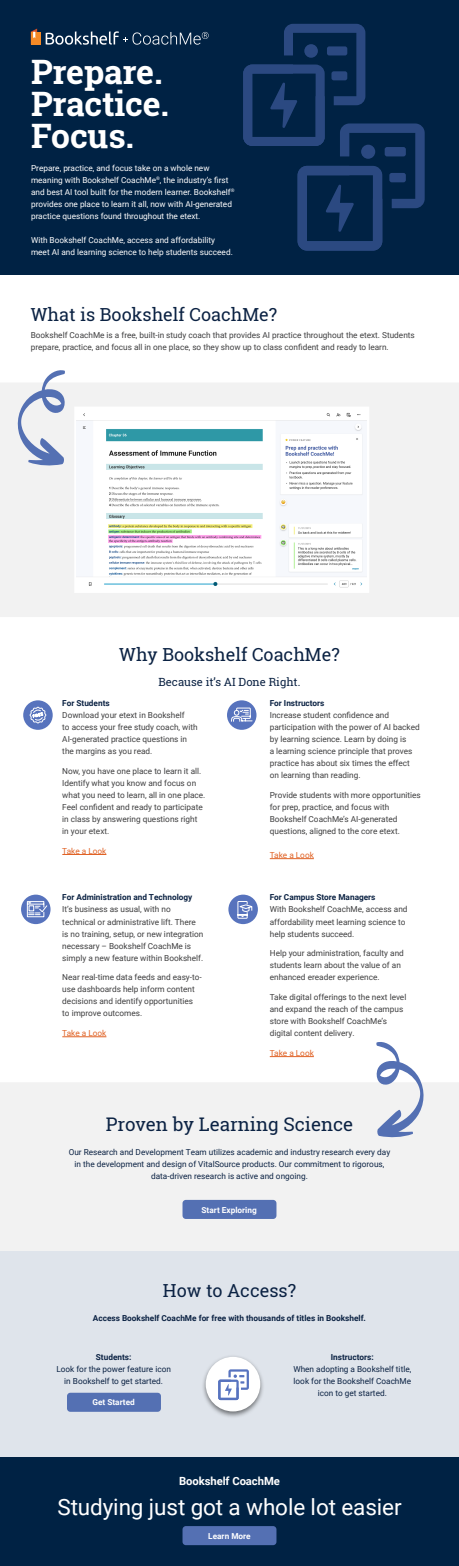
<style>
.page{position:relative;width:459px;height:1566px;background:#fff}
.page>*{position:absolute;margin:0;border:0;box-sizing:border-box;transform-origin:0 0}
.t1{font:700 33.67px/32px "Roboto Slab";letter-spacing:-.005em;color:#fff}
.t2{font:22.5px "Roboto";letter-spacing:-.005em;color:#fff}
.t3{font:18.75px "Roboto Slab";color:#0b2243}
.t4{font:18px "Roboto Slab";color:#0b2243}
.t5{font:11.25px "Roboto Slab";color:#0b2243}
.t6{font:700 11.25px "Roboto";letter-spacing:-.005em;color:#fff}
.t7{font:8.25px/12px "Roboto";color:#3e3e3f}
.t8{font:8.25px/12px "Roboto";color:#0b2243;text-align:center}
.t9{font:8.25px/12px "Roboto";color:#fff}
.t10{font:700 8.25px "Roboto";color:#0b2243}
.t11{font:8.25px "Roboto";color:#e06225}
.t12{font:700 8.25px "Roboto";color:#fff}
.s1{font-weight:700;color:#0b2243}
.s2{font-weight:700}
</style>
<div class="page">
<div style="left:0;top:1083px;width:459px;height:168px;background:#f2f2f2"></div>
<div style="left:0;top:383px;width:459px;height:234px;background:#f2f2f2"></div>
<div style="left:0;top:0;width:459px;height:275px;background:#024"></div>
<div style="left:31px;top:32px;width:9px;height:12px;background:#f58a26"></div>
<svg style="left:31px;top:29px;width:6px;height:9px"></svg>
<svg style="left:133px;top:32px;width:76px;height:13px"></svg>
<svg style="left:46px;top:31px;width:81px;height:14px"></svg>
<svg style="left:243px;top:24px;width:182px;height:227px"></svg>
<img style="left:77px;top:409px;width:290px;height:181px">
<hr style="left:62px;top:854px;width:44px;height:1px;background:#e06225">
<hr style="left:270px;top:858px;width:44px;height:1px;background:#e06225">
<div style="left:227px;top:700px;width:29px;height:30px;background:#5773bd;border-radius:50%"></div>
<svg style="left:231px;top:707px;width:22px;height:15px"></svg>
<hr style="left:62px;top:1037px;width:44px;height:1px;background:#e06225">
<svg style="left:21px;top:895px;width:30px;height:29px"></svg>
<svg style="left:27px;top:901px;width:21px;height:16px"></svg>
<hr style="left:270px;top:1056px;width:44px;height:1px;background:#e06225">
<div style="left:228px;top:895px;width:30px;height:29px;background:#5773bd;border-radius:50%"></div>
<svg style="left:237px;top:901px;width:16px;height:18px"></svg>
<div style="left:23px;top:700px;width:30px;height:30px;background:#5773bd;border-radius:50%"></div>
<svg style="left:29px;top:706px;width:18px;height:18px"></svg>
<svg style="left:376px;top:1042px;width:50px;height:96px"></svg>
<svg style="left:16px;top:370px;width:49px;height:96px"></svg>
<div style="left:0;top:1251px;width:459px;height:217px;background:#dfe4eb"></div>
<div style="left:0;top:1457px;width:459px;height:109px;background:#024"></div>
<div style="left:183px;top:1200px;width:93px;height:19px;background:#5470b3;border-radius:3px"></div>
<div style="left:67px;top:1393px;width:94px;height:19px;background:#5470b3;border-radius:3px"></div>
<img style="left:203px;top:1356px;width:60px;height:61px">
<div style="left:206px;top:1357px;width:54px;height:54px;background:#fff;border-radius:27px"></div>
<svg style="left:218px;top:1369px;width:31px;height:31px"></svg>
<div style="left:183px;top:1526px;width:93px;height:19px;background:#5470b3;border-radius:3px"></div>
<h1 class="t1" style="left:31px;top:55px;width:140px">Prepare.<br>Practice.<br>Focus.</h1>
<p class="t9" style="left:31px;top:161px;width:205px">Prepare, practice, and focus take on a whole new meaning with Bookshelf CoachMe<sup>®</sup>, the industry’s first and best AI tool built for the modern learner. Bookshelf<sup>® </sup>provides one place to learn it all, now with AI-generated practice questions found throughout the etext.</p>
<p class="t9" style="left:31px;top:233px;width:203px">With Bookshelf CoachMe, access and affordability meet AI and learning science to help students succeed.</p>
<h2 class="t4" style="left:31px;top:302px;width:248px">What is Bookshelf CoachMe?</h2>
<p class="t7" style="left:31px;top:328px;width:386px">Bookshelf CoachMe is a free, built-in study coach that provides AI practice throughout the etext. Students prepare, practice, and focus all in one place, so they show up to class confident and ready to learn.</p>
<h2 class="t4" style="left:119px;top:642px;width:222px">Why Bookshelf CoachMe?</h2>
<h3 class="t5" style="left:159px;top:674px;width:143px">Because it’s AI Done Right.</h3>
<h3 class="t10" style="left:62px;top:698px;width:49px">For Students</h3>
<p class="t7" style="left:62px;top:709px;width:137px">Download your etext in Bookshelf<br>to access your free study coach, with<br>AI-generated practice questions in the margins as you read.</p>
<p class="t7" style="left:62px;top:765px;width:145px">Now, you have one place to learn it all.<br>Identify what you know and focus on what you need to learn, all in one place.<br>Feel confident and ready to participate in class by answering questions right in your etext.</p>
<p class="t11" style="left:62px;top:845px;width:46px">Take a Look</p>
<p class="t7" style="left:62px;top:891px;width:142px"><span class="s1">For Administration and Technology </span>It’s business as usual, with no technical or administrative lift. There is no training, setup, or new integration necessary – Bookshelf CoachMe is simply a new feature within Bookshelf.</p>
<p class="t7" style="left:62px;top:971px;width:141px">Near real-time data feeds and easy-to&shy;use dashboards help inform content decisions and identify opportunities to improve outcomes.</p>
<p class="t11" style="left:62px;top:1027px;width:46px">Take a Look</p>
<h3 class="t10" style="left:270px;top:698px;width:56px">For Instructors</h3>
<p class="t7" style="left:270px;top:709px;width:152px">Increase student confidence and participation with the power of AI backed by learning science. Learn by doing is<br>a learning science principle that proves practice has about six times the effect on learning than reading.</p>
<p class="t7" style="left:270px;top:789px;width:153px">Provide students with more opportunities for prep, practice, and focus with Bookshelf CoachMe’s AI-generated questions, aligned to the core etext.</p>
<p class="t11" style="left:270px;top:849px;width:46px">Take a Look</p>
<p class="t7" style="left:270px;top:891px;width:139px"><span class="s1">For Campus Store Managers<br></span>With Bookshelf CoachMe, access and affordability meet learning science to help students succeed.</p>
<p class="t7" style="left:270px;top:947px;width:136px">Help your administration, faculty and students learn about the value of an enhanced ereader experience.</p>
<p class="t7" style="left:270px;top:991px;width:138px">Take digital offerings to the next level and expand the reach of the campus store with Bookshelf CoachMe’s digital content delivery.</p>
<p class="t11" style="left:270px;top:1047px;width:46px">Take a Look</p>
<h2 class="t3" style="left:106px;top:1111px;width:249px">Proven by Learning Science</h2>
<p class="t8" style="left:69px;top:1146px;width:323px">Our Research and Development Team utilizes academic and industry research every day in the development and design of VitalSource products. Our commitment to rigorous, data-driven research is active and ongoing.</p>
<p class="t12" style="left:202px;top:1204px;width:57px">Start Exploring</p>
<h2 class="t4" style="left:163px;top:1278px;width:135px">How to Access?</h2>
<p class="t10" style="left:93px;top:1312px;width:275px">Access Bookshelf CoachMe for free with thousands of titles in Bookshelf.</p>
<p class="t8" style="left:56px;top:1351px;width:116px"><span class="s2">Students:<br></span>Look for the power feature icon in Bookshelf to get started.</p>
<p class="t12" style="left:93px;top:1397px;width:44px">Get Started</p>
<p class="t8" style="left:293px;top:1351px;width:119px"><span class="s2">Instructors:<br></span>When adopting a Bookshelf title, look for the Bookshelf CoachMe icon to get started.</p>
<h3 class="t6" style="left:179px;top:1473px;width:102px">Bookshelf CoachMe</h3>
<h2 class="t2" style="left:57px;top:1491px;width:346px">Studying just got a whole lot easier</h2>
<p class="t12" style="left:208px;top:1530px;width:44px">Learn More</p>
</div>
